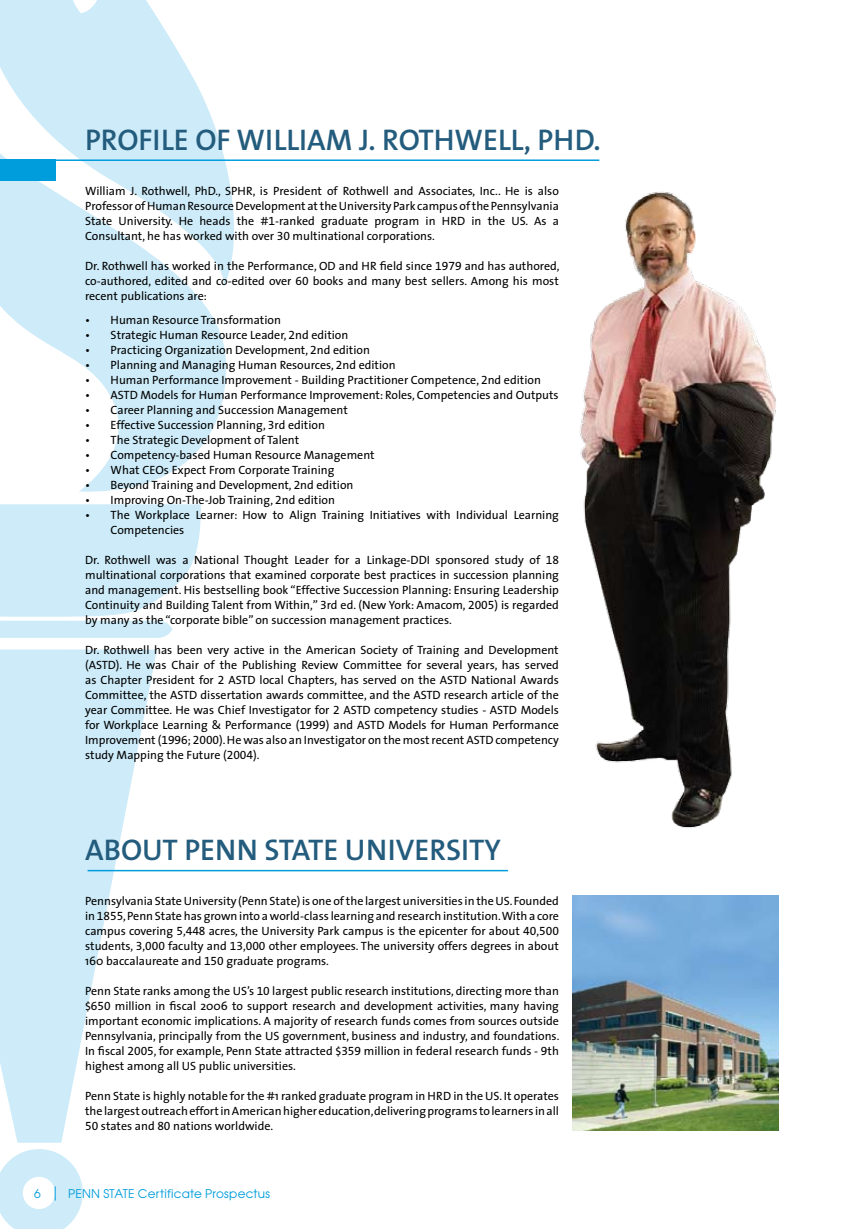
<style>
.page{position:relative;width:864px;height:1229px;background:#fff}
.page>*{position:absolute;margin:0;border:0;box-sizing:border-box;transform-origin:0 0}
.t1{font:600 30px "The Sans B6";color:#245c7d}
.t2{font:12px/15px "The Sans";color:#000;text-align:justify}
.t3{font:12px "Avant Garde";letter-spacing:.02em;color:#009ddc}
.s1{font-family:"The Sans Expert"}
</style>
<div class="page">
<svg style="left:0;top:649px;width:157px;height:494px;fill:#cdebf8"></svg>
<svg style="left:0;top:504px;width:201px;height:134px;background:#d3edf8"></svg>
<svg style="left:0;top:288px;width:226px;height:204px;fill:#cdebf8"></svg>
<svg style="left:0;top:0;width:234px;height:288px;fill:#cdebf8"></svg>
<svg style="left:0;top:1149px;width:83px;height:80px"></svg>
<div style="left:0;top:159px;width:55px;height:22px;background:#009ddc"></div>
<hr style="left:55px;top:159px;width:544px;height:2px;background:#009ddc">
<hr style="left:87px;top:870px;width:421px;height:1px;background:#009ddc">
<img style="left:572px;top:896px;width:206px;height:234px">
<img style="left:580px;top:192px;width:196px;height:636px">
<h1 class="t1" style="left:85px;top:124px;width:517px">PROFILE OF WILLIAM J. ROTHWELL, Ph D.</h1>
<p class="t2" style="left:85px;top:183px;width:475px">William J. Rothwell, PhD., SPHR, is President of Rothwell and Associates, Inc.. He is also Professor of Human Resource Development at the University Park campus of the Pennsylvania State University. He heads the #<span class="s1">1</span>-ranked graduate program in HRD in the US. As a Consultant, he has worked with over <span class="s1">30</span> multinational corporations.</p>
<p class="t2" style="left:85px;top:258px;width:475px">Dr. Rothwell has worked in the Performance, OD and HR field since <span class="s1">1979</span> and has authored, co-authored, edited and co-edited over <span class="s1">60</span> books and many best sellers. Among his most recent publications are:</p>
<p class="t2" style="left:85px;top:312px;width:197px">• Human Resource Transformation</p>
<p class="t2" style="left:85px;top:327px;width:265px">• Strategic Human Resource Leader, <span class="s1">2</span>nd edition</p>
<p class="t2" style="left:85px;top:342px;width:286px">• Practicing Organization Development, <span class="s1">2</span>nd edition</p>
<p class="t2" style="left:85px;top:357px;width:312px">• Planning and Managing Human Resources, <span class="s1">2</span>nd edition</p>
<p class="t2" style="left:85px;top:372px;width:457px">• Human Performance Improvement - Building Practitioner Competence, <span class="s1">2</span>nd edition</p>
<p class="t2" style="left:85px;top:387px;width:475px">• ASTD Models for Human Performance Improvement: Roles, Competencies and Outputs</p>
<p class="t2" style="left:85px;top:402px;width:264px">• Career Planning and Succession Management</p>
<p class="t2" style="left:85px;top:417px;width:241px">• Effective Succession Planning, <span class="s1">3</span>rd edition</p>
<p class="t2" style="left:85px;top:432px;width:215px">• The Strategic Development of Talent</p>
<p class="t2" style="left:85px;top:447px;width:291px">• Competency-based Human Resource Management</p>
<p class="t2" style="left:85px;top:462px;width:251px">• What CEOs Expect From Corporate Training</p>
<p class="t2" style="left:85px;top:477px;width:270px">• Beyond Training and Development, <span class="s1">2</span>nd edition</p>
<p class="t2" style="left:85px;top:492px;width:251px">• Improving On-The-Job Training, <span class="s1">2</span>nd edition</p>
<p class="t2" style="left:111px;top:507px;width:449px;text-indent:-26px">• The Workplace Learner: How to Align Training Initiatives with Individual Learning<br>Competencies</p>
<p class="t2" style="left:85px;top:552px;width:475px">Dr. Rothwell was a National Thought Leader for a Linkage-DDI sponsored study of <span class="s1">18 </span>multinational corporations that examined corporate best practices in succession planning and management. His bestselling book “Effective Succession Planning: Ensuring Leadership Continuity and Building Talent from Within,” <span class="s1">3</span>rd ed. (New York: Amacom, <span class="s1">2005</span>) is regarded by many as the “corporate bible” on succession management practices.</p>
<p class="t2" style="left:85px;top:642px;width:475px">Dr. Rothwell has been very active in the American Society of Training and Development (ASTD). He was Chair of the Publishing Review Committee for several years, has served as Chapter President for <span class="s1">2</span> ASTD local Chapters, has served on the ASTD National Awards Committee, the ASTD dissertation awards committee, and the ASTD research article of the year Committee. He was Chief Investigator for <span class="s1">2</span> ASTD competency studies - ASTD Models for Workplace Learning &amp; Performance (<span class="s1">1999</span>) and ASTD Models for Human Performance Improvement (<span class="s1">1996; 2000</span>). He was also an Investigator on the most recent ASTD competency study Mapping the Future (<span class="s1">2004</span>).</p>
<h1 class="t1" style="left:85px;top:834px;width:417px">ABOUT PENN STATE UNIVE RSITY</h1>
<p class="t2" style="left:85px;top:893px;width:475px">Pennsylvania State University (Penn State) is one of the largest universities in the US. Founded in <span class="s1">1855</span>, Penn State has grown into a world-class learning and research institution. With a core campus covering <span class="s1">5,448</span> acres, the University Park campus is the epicenter for about <span class="s1">40,500 </span>students, <span class="s1">3,000</span> faculty and <span class="s1">13,000</span> other employees. The university offers degrees in about 160 baccalaureate and <span class="s1">150</span> graduate programs.</p>
<p class="t2" style="left:85px;top:983px;width:475px">Penn State ranks among the US’s <span class="s1">10</span> largest public research institutions, directing more than $<span class="s1">650</span> million in fiscal 2006 to support research and development activities, many having important economic implications. A majority of research funds comes from sources outside Pennsylvania, principally from the US government, business and industry, and foundations.<br>In fiscal <span class="s1">2005</span>, for example, Penn State attracted $<span class="s1">359</span> million in federal research funds - <span class="s1">9</span>th highest among all US public universities.</p>
<p class="t2" style="left:85px;top:1088px;width:475px">Penn State is highly notable for the #1 ranked graduate program in HRD in the US. It operates the largest outreach effort in American higher education, delivering programs to learners in all <span class="s1">50</span> states and <span class="s1">80</span> nations worldwide.</p>
<p class="t3" style="left:34px;top:1186px;width:8px">6</p>
<p class="t3" style="left:68px;top:1186px;width:203px">PENN STATE Certificate Prospectus</p>
</div>
